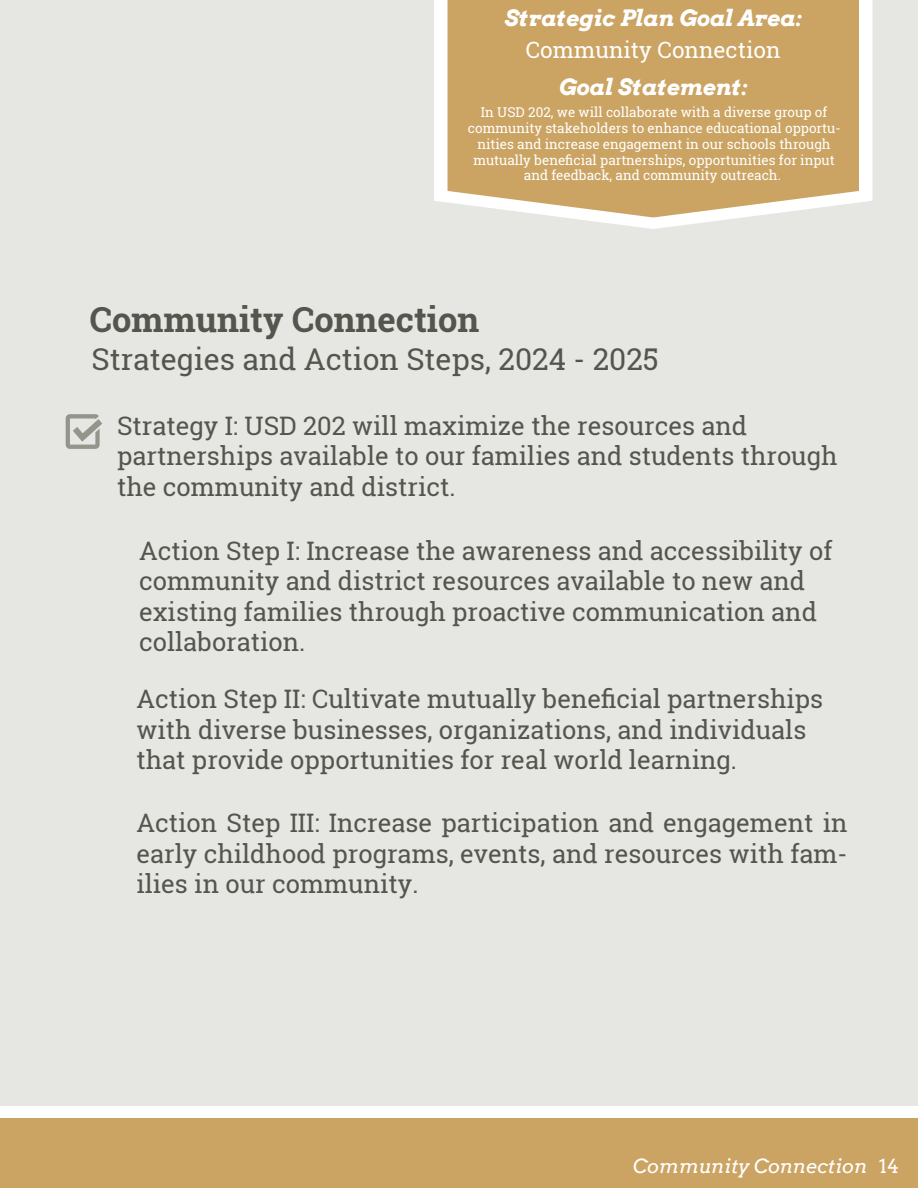
<style>
.page{position:relative;width:918px;height:1188px;background:#fff}
.page>*{position:absolute;margin:0;border:0;box-sizing:border-box;transform-origin:0 0}
.t1{font:700 34.5px "Roboto Slab";color:#54564e}
.t2{font:30px "Roboto Slab";color:#54564e}
.t3{font:25.5px/30.3px "Roboto Slab";color:#54564e}
.t4{font:italic 700 22.5px/31.5px "Arvo";color:#fff;text-align:center}
.t5{font:italic 19.5px "Arvo";color:#fff}
.t6{font:19.5px "Arvo";color:#fff}
.t7{font:13.5px/15.8px "Roboto Slab";color:#fff;text-align:center}
.s1{font-family:"Roboto Slab";font-weight:400;font-style:normal}
</style>
<div class="page">
<div style="left:0;top:0;width:918px;height:1129px;background:#e6e6e3"></div>
<div style="left:0;top:1106px;width:918px;height:82px;background:#fff"></div>
<div style="left:0;top:1119px;width:918px;height:69px;background:#cba463"></div>
<svg style="left:434px;top:0;width:439px;height:229px;fill:#fff"></svg>
<div style="left:448px;top:0;width:411px;height:217px;background:#cba463"></div>
<img style="left:65px;top:414px;width:37px;height:35px">
<h4 class="t4" style="left:505px;top:3px;width:299px">Strategic Plan Goal Area:<br><span class="s1">Community Connection</span></h4>
<h4 class="t4" style="left:559px;top:71px;width:190px">Goal Statement:</h4>
<p class="t7" style="left:468px;top:104px;width:374px">In USD 202, we will collaborate with a diverse group of community stakeholders to enhance educational opportu&shy;nities and increase engagement in our schools through mutually beneficial partnerships, opportunities for input and feedback, and community outreach.</p>
<h3 class="t1" style="left:90px;top:296px;width:391px">Community Connection</h3>
<h3 class="t2" style="left:92px;top:339px;width:569px">Strategies and Action Steps, 2024 - 2025</h3>
<h2 class="t3" style="left:117px;top:410px;width:722px">Strategy I: USD 202 will maximize the resources and partnerships available to our families and students through the community and district.</h2>
<h5 class="t3" style="left:139px;top:535px;width:695px">Action Step I: Increase the awareness and accessibility of community and district resources available to new and existing families through proactive communication and collaboration.</h5>
<h1 class="t3" style="left:136px;top:683px;width:688px">Action Step II: Cultivate mutually beneficial partnerships with diverse businesses, organizations, and individuals that provide opportunities for real world learning.</h1>
<p class="t3" style="left:136px;top:807px;width:712px;text-align:justify">Action Step III: Increase participation and engagement in early childhood programs, events, and resources with fam&shy;ilies in our community.</p>
<h3 class="t5" style="left:633px;top:1154px;width:235px">Community Connection</h3>
<h3 class="t6" style="left:879px;top:1154px;width:22px">14</h3>
</div>
